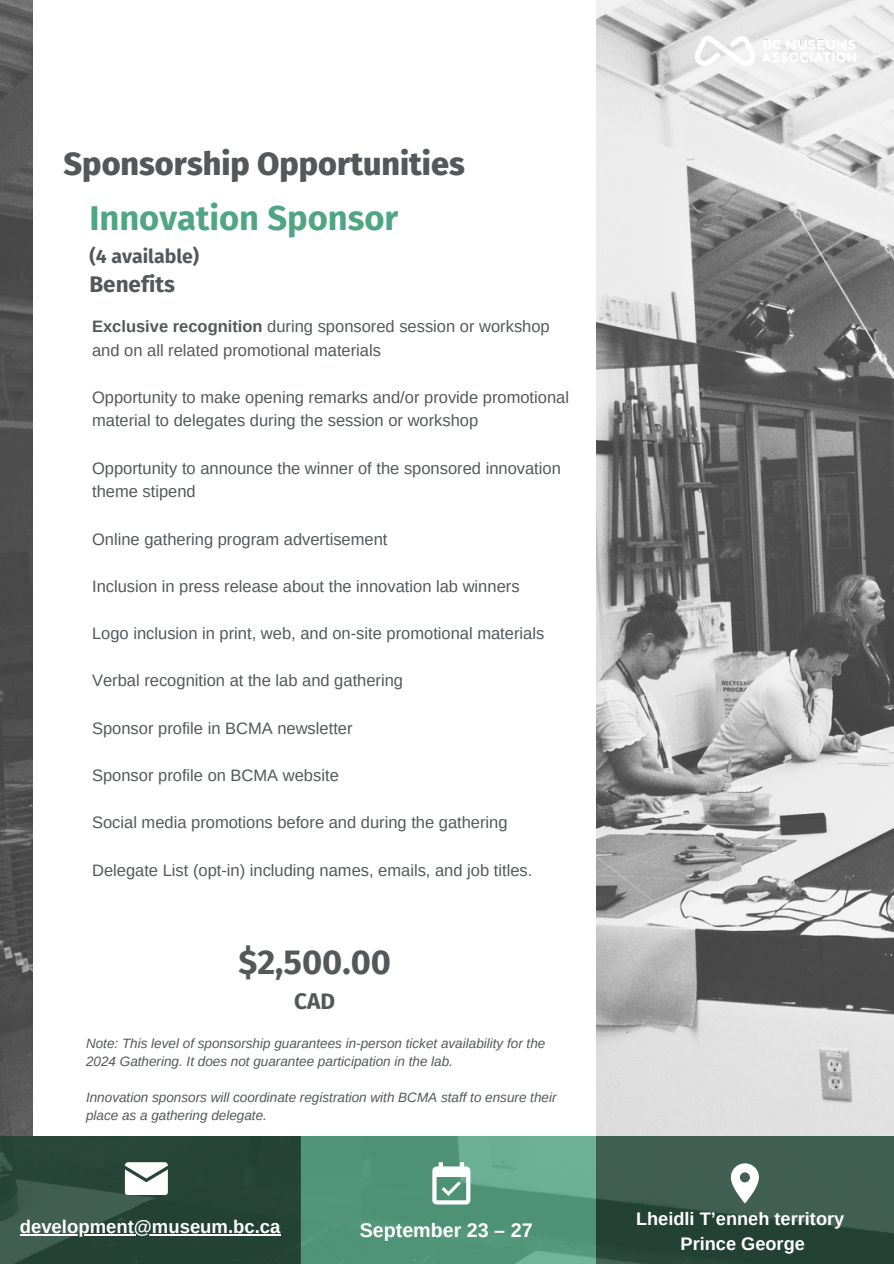
<style>
.page{position:relative;width:894px;height:1264px;background:#fff}
.page>*{position:absolute;margin:0;border:0;box-sizing:border-box;transform-origin:0 0}
.t1{font:700 34.5px "Fira Sans";color:#50a684}
.t2{font:700 34.5px "Fira Sans";color:#54585a}
.t3{font:800 32.4px "Fira Sans";color:#54585a}
.t4{font:700 22.5px "Fira Sans";color:#54585a}
.t5{font:700 19.65px "Arimo";color:#fff}
.t6{font:700 19.5px "Fira Sans";color:#54585a}
.t7{font:700 18.45px "Arimo";color:#fff}
.t8{font:700 18.15px/24.8px "Arimo";color:#fff;text-align:center}
.t9{font:16.5px/23.7px "Arimo";color:#54585a}
.t10{font:italic 13.5px/18px "Arimo";color:#54585a}
.s1{font-weight:700}
</style>
<div class="page">
<img style="left:0;top:0;width:893px;height:1135px">
<div style="left:34px;top:0;width:561px;height:1135px;background:#fff"></div>
<img style="left:695px;top:37px;width:160px;height:28px">
<svg style="left:300px;top:1136px;width:295px;height:127px;background:#55987e"></svg>
<svg style="left:432px;top:1162px;width:38px;height:42px"></svg>
<svg style="left:595px;top:1135px;width:298px;height:128px;background:#375549"></svg>
<svg style="left:730px;top:1163px;width:28px;height:40px"></svg>
<svg style="left:0;top:1135px;width:300px;height:128px;background:#2d4b3f"></svg>
<svg style="left:125px;top:1162px;width:43px;height:32px"></svg>
<hr style="left:20px;top:1234px;width:260px;height:1px;background:#fff">
<h2 class="t3" style="left:63px;top:144px;width:402px">Sponsorship Opportunities</h2>
<h1 class="t1" style="left:89px;top:198px;width:310px">Innovation Sponsor</h1>
<p class="t6" style="left:89px;top:245px;width:111px">(4 available)</p>
<h3 class="t4" style="left:89px;top:271px;width:87px">Benefits</h3>
<p class="t9" style="left:92px;top:314px;width:459px"><span class="s1">Exclusive recognition</span> during sponsored session or workshop and on all related promotional materials</p>
<p class="t9" style="left:92px;top:385px;width:478px">Opportunity to make opening remarks and/or provide promotional material to delegates during the session or workshop</p>
<p class="t9" style="left:92px;top:456px;width:470px">Opportunity to announce the winner of the sponsored innovation theme stipend</p>
<p class="t9" style="left:92px;top:527px;width:297px">Online gathering program advertisement</p>
<p class="t9" style="left:92px;top:574px;width:429px">Inclusion in press release about the innovation lab winners</p>
<p class="t9" style="left:92px;top:621px;width:453px">Logo inclusion in print, web, and on-site promotional materials</p>
<p class="t9" style="left:92px;top:668px;width:312px">Verbal recognition at the lab and gathering</p>
<p class="t9" style="left:92px;top:716px;width:262px">Sponsor profile in BCMA newsletter</p>
<p class="t9" style="left:92px;top:763px;width:248px">Sponsor profile on BCMA website</p>
<p class="t9" style="left:92px;top:810px;width:417px">Social media promotions before and during the gathering</p>
<p class="t9" style="left:92px;top:857px;width:441px">Delegate List (opt-in) including names, emails, and job titles.</p>
<h1 class="t2" style="left:238px;top:942px;width:154px">$2,500.00</h1>
<h3 class="t4" style="left:294px;top:988px;width:42px">CAD</h3>
<p class="t10" style="left:86px;top:1033px;width:460px">Note: This level of sponsorship guarantees in-person ticket availability for the<br>2024 Gathering. It does not guarantee participation in the lab.</p>
<p class="t10" style="left:86px;top:1087px;width:472px">Innovation sponsors will coordinate registration with BCMA staff to ensure their place as a gathering delegate.</p>
<p class="t7" style="left:20px;top:1216px;width:262px">development@museum.bc.ca</p>
<p class="t5" style="left:359px;top:1218px;width:174px">September 23 – 27</p>
<p class="t8" style="left:636px;top:1206px;width:210px">Lheidli T’enneh territory<br>Prince George</p>
</div>
